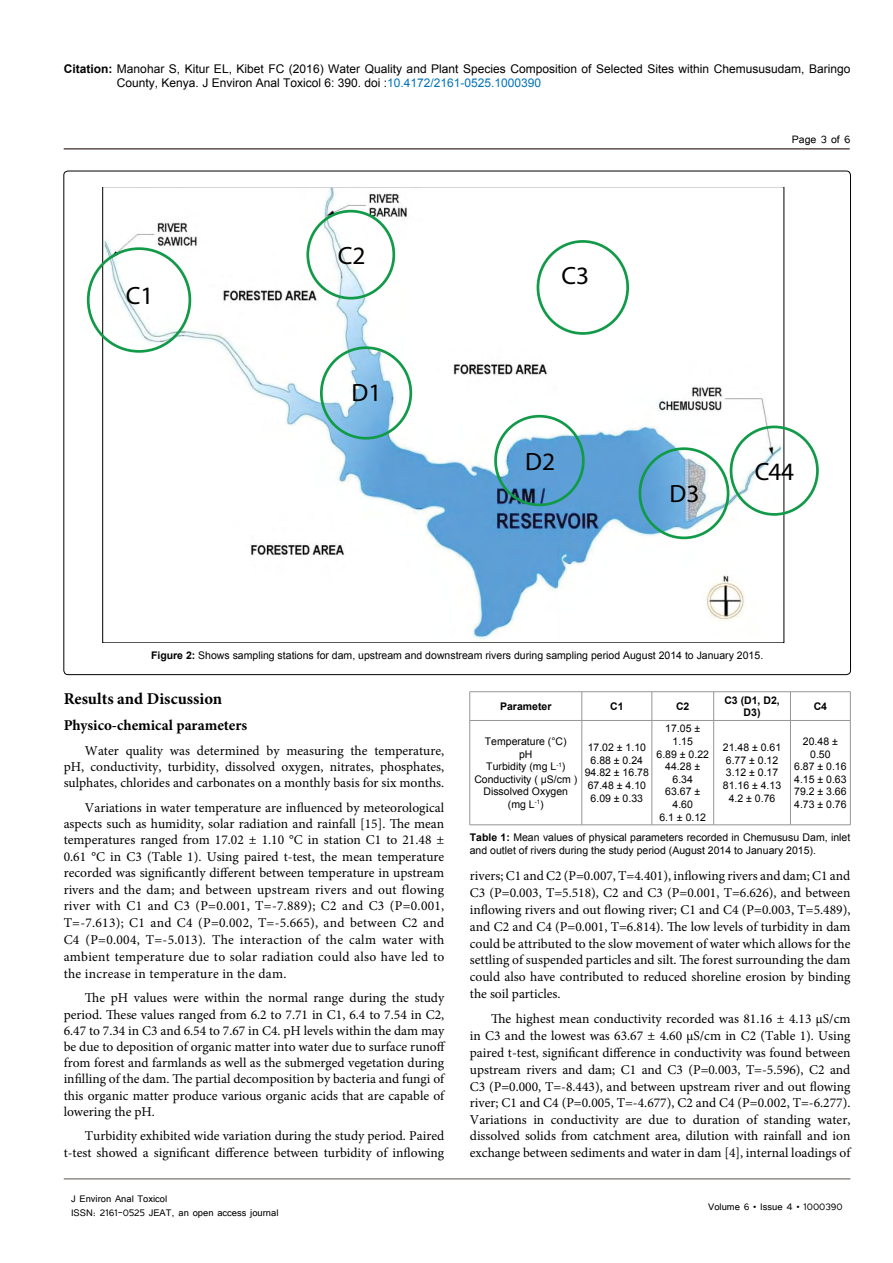
<style>
.page{position:relative;width:893px;height:1263px;background:#fff}
.page>*{position:absolute;margin:0;border:0;box-sizing:border-box;transform-origin:0 0}
.t1{font:700 25.05px "Calibri";color:#000}
.SH{font:700 16.5px "Minion Pro";color:#000}
.SSh{font:700 15px "Minion Pro";color:#000}
.t2{font:13.5px/16.2px "Minion Pro";color:#000;text-align:justify}
.t3{font:13.5px "Tunga";color:#000}
.t4{font:12px/14.4px "Arial";color:#000}
.t5{font:12px/14.4px "Tunga";color:#000}
.Subtitle_Fig{font:10.5px/12.6px "Arial";color:#000;text-align:center}
.t6{font:700 10.5px/12.6px "Arial";color:#000;text-align:center}
.s1{font-weight:700}
.s2{color:#0072bc}
</style>
<div class="page">
<hr style="left:64px;top:148px;width:786px;height:2px;background:#5b514f">
<hr style="left:64px;top:1179px;width:786px;height:1px;background:#5b514f">
<img style="left:104px;top:189px;width:678px;height:451px">
<div style="left:87px;top:247px;width:104px;height:106px;border:3px solid #119a48;border-radius:50%"></div>
<div style="left:306px;top:210px;width:89px;height:89px;border:3px solid #119a48;border-radius:50%"></div>
<div style="left:320px;top:346px;width:92px;height:94px;border:3px solid #119a48;border-radius:50%"></div>
<div style="left:494px;top:415px;width:91px;height:91px;border:3px solid #119a48;border-radius:50%"></div>
<div style="left:638px;top:447px;width:91px;height:92px;border:3px solid #119a48;border-radius:50%"></div>
<div style="left:730px;top:426px;width:89px;height:90px;border:3px solid #119a48;border-radius:50%"></div>
<div style="left:537px;top:240px;width:92px;height:95px;border:3px solid #119a48;border-radius:50%"></div>
<hr style="left:470px;top:691px;width:112px;height:1px;background:#939598">
<svg style="left:469px;top:692px;width:1px;height:28px"></svg>
<hr style="left:582px;top:691px;width:70px;height:1px;background:#939598">
<svg style="left:582px;top:692px;width:1px;height:28px"></svg>
<hr style="left:652px;top:691px;width:62px;height:1px;background:#939598">
<svg style="left:652px;top:692px;width:1px;height:28px"></svg>
<hr style="left:714px;top:691px;width:76px;height:1px;background:#939598">
<svg style="left:713px;top:692px;width:1px;height:28px"></svg>
<hr style="left:790px;top:691px;width:60px;height:1px;background:#939598">
<svg style="left:790px;top:692px;width:1px;height:28px"></svg>
<svg style="left:850px;top:692px;width:1px;height:28px"></svg>
<hr style="left:470px;top:720px;width:112px;height:1px;background:#939598">
<hr style="left:469px;top:720px;width:1px;height:105px;background:#939598">
<hr style="left:582px;top:720px;width:70px;height:1px;background:#939598">
<hr style="left:582px;top:720px;width:1px;height:105px;background:#939598">
<hr style="left:652px;top:720px;width:62px;height:1px;background:#939598">
<hr style="left:652px;top:720px;width:1px;height:105px;background:#939598">
<hr style="left:714px;top:720px;width:76px;height:1px;background:#939598">
<hr style="left:713px;top:720px;width:1px;height:105px;background:#939598">
<hr style="left:790px;top:720px;width:60px;height:1px;background:#939598">
<hr style="left:790px;top:720px;width:1px;height:105px;background:#939598">
<hr style="left:850px;top:720px;width:1px;height:105px;background:#939598">
<hr style="left:470px;top:824px;width:112px;height:1px;background:#939598">
<hr style="left:582px;top:824px;width:70px;height:1px;background:#939598">
<hr style="left:652px;top:824px;width:62px;height:1px;background:#939598">
<hr style="left:714px;top:824px;width:76px;height:1px;background:#939598">
<hr style="left:790px;top:824px;width:60px;height:1px;background:#939598">
<p class="t4" style="left:117px;top:61px;width:735px;text-indent:-53px"><span class="s1">Citation:</span> Manohar S, Kitur EL, Kibet FC (2016) Water Quality and Plant Species Composition of Selected Sites within Chemususudam, Baringo<br>County, Kenya. J Environ Anal Toxicol 6: 390. doi :<span class="s2">10.4172/2161-0525.1000390</span></p>
<p class="t1" style="left:126px;top:280px;width:29px">C1</p>
<p class="t1" style="left:338px;top:240px;width:29px">C2</p>
<p class="t1" style="left:352px;top:377px;width:31px">D1</p>
<p class="t1" style="left:561px;top:260px;width:29px">C3</p>
<p class="t1" style="left:525px;top:446px;width:31px">D2</p>
<p class="t3" style="left:792px;top:131px;width:60px">Page 3 of 6</p>
<p class="t1" style="left:670px;top:478px;width:31px">D3</p>
<p class="t1" style="left:755px;top:456px;width:41px">C44</p>
<p class="Subtitle_Fig" style="left:151px;top:649px;width:614px"><span class="s1">Figure 2:</span> Shows sampling stations for dam, upstream and downstream rivers during sampling period August 2014 to January 2015.</p>
<p class="SH" style="left:64px;top:687px;width:160px">Results and Discussion</p>
<p class="SSh" style="left:64px;top:715px;width:185px">Physico-chemical parameters</p>
<p class="t2" style="left:64px;top:742px;width:382px;text-indent:21px">Water quality was determined by measuring the temperature, pH, conductivity, turbidity, dissolved oxygen, nitrates, phosphates, sulphates, chlorides and carbonates on a monthly basis for six months.</p>
<p class="t2" style="left:64px;top:799px;width:382px;text-indent:21px">Variations in water temperature are influenced by meteorological aspects such as humidity, solar radiation and rainfall [15]. The mean temperatures ranged from 17.02 ± 1.10 °C in station C1 to 21.48 ± 0.61 °C in C3 (Table 1). Using paired t-test, the mean temperature recorded was significantly different between temperature in upstream rivers and the dam; and between upstream rivers and out flowing river with C1 and C3 (P=0.001, T=-7.889); C2 and C3 (P=0.001, T=-7.613); C1 and C4 (P=0.002, T=-5.665), and between C2 and C4 (P=0.004, T=-5.013). The interaction of the calm water with ambient temperature due to solar radiation could also have led to the increase in temperature in the dam.</p>
<p class="t2" style="left:64px;top:990px;width:383px;text-indent:21px">The pH values were within the normal range during the study period. These values ranged from 6.2 to 7.71 in C1, 6.4 to 7.54 in C2, 6.47 to 7.34 in C3 and 6.54 to 7.67 in C4. pH levels within the dam may be due to deposition of organic matter into water due to surface runoff from forest and farmlands as well as the submerged vegetation during infilling of the dam. The partial decomposition by bacteria and fungi of this organic matter produce various organic acids that are capable of lowering the pH.</p>
<p class="t2" style="left:64px;top:1128px;width:382px;text-align:right">Turbidity exhibited wide variation during the study period. Paired t-test showed a significant difference between turbidity of inflowing</p>
<p class="t5" style="left:71px;top:1190px;width:209px">J Environ Anal Toxicol<br>ISSN: 2161-0525 JEAT, an open access journal</p>
<p class="t6" style="left:500px;top:700px;width:53px">Parameter</p>
<p class="t6" style="left:610px;top:700px;width:15px">C1</p>
<p class="t6" style="left:676px;top:700px;width:15px">C2</p>
<p class="t6" style="left:724px;top:694px;width:57px">C3 (D1, D2,<br>D3)</p>
<p class="t6" style="left:814px;top:700px;width:15px">C4</p>
<p class="Subtitle_Fig" style="left:485px;top:735px;width:83px">Temperature (°C)</p>
<p class="Subtitle_Fig" style="left:519px;top:748px;width:15px">pH</p>
<p class="Subtitle_Fig" style="left:486px;top:760px;width:80px">Turbidity (mg L<sup>-1</sup>)</p>
<p class="Subtitle_Fig" style="left:474px;top:773px;width:104px">Conductivity ( μS/cm )</p>
<p class="Subtitle_Fig" style="left:483px;top:785px;width:86px">Dissolved Oxygen (mg L<sup>-1</sup>)</p>
<p class="Subtitle_Fig" style="left:665px;top:722px;width:36px">17.05 ±<br>1.15</p>
<p class="Subtitle_Fig" style="left:656px;top:748px;width:54px">6.89 ± 0.22</p>
<p class="Subtitle_Fig" style="left:665px;top:760px;width:36px">44.28 ±<br>6.34</p>
<p class="Subtitle_Fig" style="left:665px;top:785px;width:36px">63.67 ±<br>4.60</p>
<p class="Subtitle_Fig" style="left:659px;top:811px;width:48px">6.1 ± 0.12</p>
<p class="Subtitle_Fig" style="left:803px;top:735px;width:36px">20.48 ±<br>0.50</p>
<p class="Subtitle_Fig" style="left:794px;top:760px;width:54px">6.87 ± 0.16</p>
<p class="Subtitle_Fig" style="left:794px;top:773px;width:54px">4.15 ± 0.63</p>
<p class="Subtitle_Fig" style="left:794px;top:785px;width:54px">79.2 ± 3.66</p>
<p class="Subtitle_Fig" style="left:794px;top:798px;width:54px">4.73 ± 0.76</p>
<p class="Subtitle_Fig" style="left:470px;top:831px;width:382px;text-align:left"><span class="s1">Table 1:</span> Mean values of physical parameters recorded in Chemususu Dam, inlet and outlet of rivers during the study period (August 2014 to January 2015).</p>
<p class="Subtitle_Fig" style="left:588px;top:741px;width:60px">17.02 ± 1.10</p>
<p class="Subtitle_Fig" style="left:591px;top:754px;width:54px">6.88 ± 0.24</p>
<p class="Subtitle_Fig" style="left:585px;top:767px;width:66px">94.82 ± 16.78</p>
<p class="Subtitle_Fig" style="left:588px;top:779px;width:60px">67.48 ± 4.10</p>
<p class="Subtitle_Fig" style="left:591px;top:792px;width:54px">6.09 ± 0.33</p>
<p class="Subtitle_Fig" style="left:723px;top:741px;width:60px">21.48 ± 0.61</p>
<p class="Subtitle_Fig" style="left:726px;top:754px;width:54px">6.77 ± 0.12</p>
<p class="Subtitle_Fig" style="left:726px;top:767px;width:54px">3.12 ± 0.17</p>
<p class="Subtitle_Fig" style="left:723px;top:779px;width:60px">81.16 ± 4.13</p>
<p class="Subtitle_Fig" style="left:729px;top:792px;width:48px">4.2 ± 0.76</p>
<p class="t2" style="left:470px;top:868px;width:382px;line-height:16.8px">rivers; C1 and C2 (P=0.007, T=4.401), inflowing rivers and dam; C1 and C3 (P=0.003, T=5.518), C2 and C3 (P=0.001, T=6.626), and between inflowing rivers and out flowing river; C1 and C4 (P=0.003, T=5.489), and C2 and C4 (P=0.001, T=6.814). The low levels of turbidity in dam could be attributed to the slow movement of water which allows for the settling of suspended particles and silt. The forest surrounding the dam could also have contributed to reduced shoreline erosion by binding the soil particles.</p>
<p class="t2" style="left:470px;top:1011px;width:382px;line-height:16.6px;text-indent:21px">The highest mean conductivity recorded was 81.16 ± 4.13 μS/cm in C3 and the lowest was 63.67 ± 4.60 μS/cm in C2 (Table 1). Using paired t-test, significant difference in conductivity was found between upstream rivers and dam; C1 and C3 (P=0.003, T=-5.596), C2 and C3 (P=0.000, T=-8.443), and between upstream river and out flowing river; C1 and C4 (P=0.005, T=-4.677), C2 and C4 (P=0.002, T=-6.277).<br>Variations in conductivity are due to duration of standing water, dissolved solids from catchment area, dilution with rainfall and ion exchange between sediments and water in dam [4], internal loadings of</p>
<p class="t5" style="left:708px;top:1199px;width:136px">Volume 6 • Issue 4 • 1000390</p>
</div>
